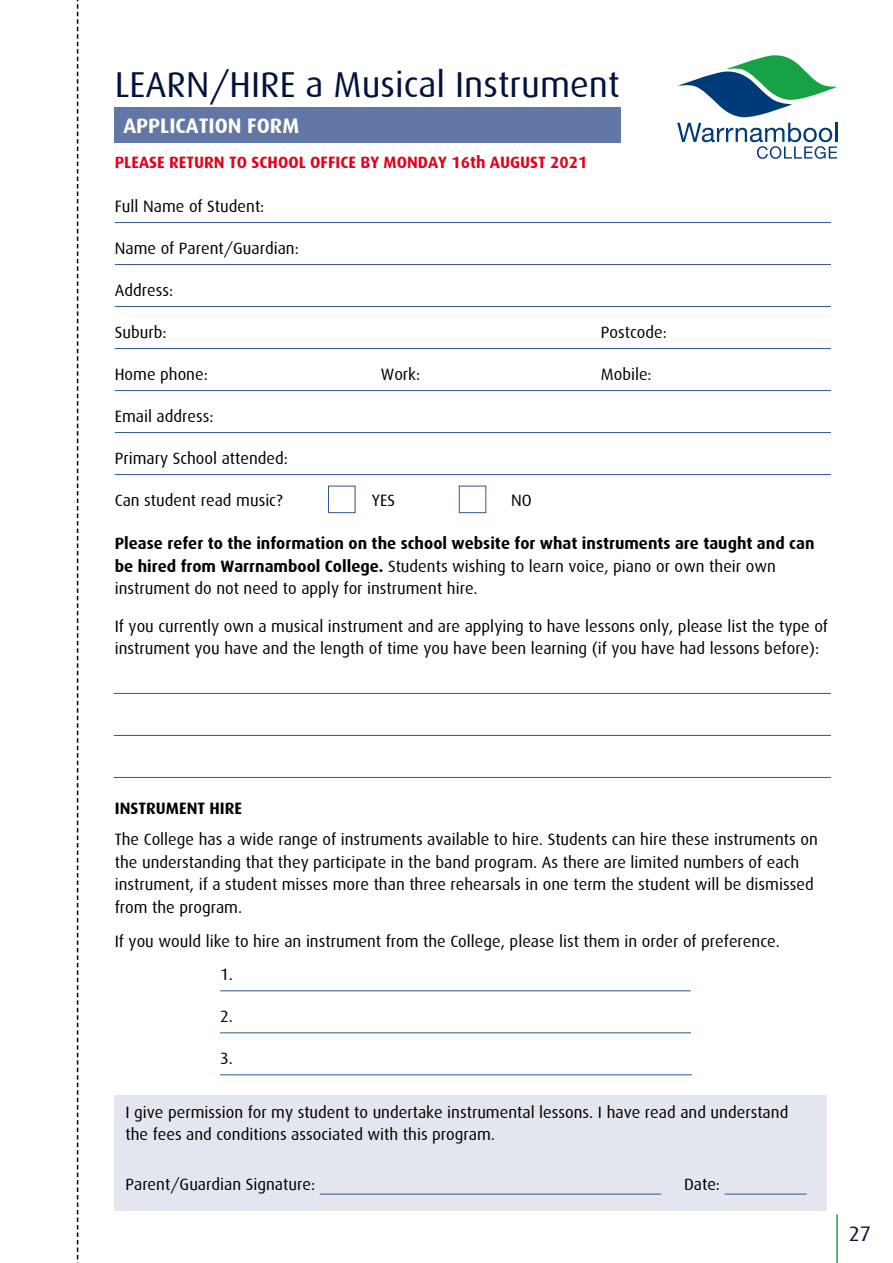
<style>
.page{position:relative;width:893px;height:1263px;background:#fff}
.page>*{position:absolute;margin:0;border:0;box-sizing:border-box;transform-origin:0 0}
.t1{font:36px "Dax";color:#03113c}
.t2{font:700 21px "Dax";color:#fff}
.t3{font:21px "Dax";color:#03113c}
.t4{font:16.5px/22.5px "Dax";color:#000}
.t5{font:700 16.5px/22.5px "Dax";color:#000}
.t6{font:700 16.5px "Dax";color:#e2001a}
.s1{font-weight:400}
</style>
<div class="page">
<hr style="left:836px;top:1214px;width:2px;height:49px;background:#17a345">
<div style="left:115px;top:1095px;width:712px;height:116px;background:#e4e6ef"></div>
<hr style="left:115px;top:222px;width:718px;height:1px;background:#30558e">
<hr style="left:115px;top:264px;width:718px;height:1px;background:#30558e">
<hr style="left:115px;top:306px;width:723px;height:1px;background:#30558e">
<hr style="left:115px;top:348px;width:718px;height:1px;background:#30558e">
<hr style="left:115px;top:390px;width:718px;height:1px;background:#30558e">
<hr style="left:115px;top:432px;width:718px;height:1px;background:#30558e">
<hr style="left:115px;top:474px;width:718px;height:1px;background:#30558e">
<svg style="left:677px;top:55px;width:161px;height:104px"></svg>
<svg style="left:77px;top:0;width:1px;height:1263px"></svg>
<div style="left:115px;top:108px;width:506px;height:35px;background:#6377a6"></div>
<div style="left:328px;top:486px;width:27px;height:27px;border:1px solid #30558e"></div>
<div style="left:459px;top:486px;width:27px;height:27px;border:1px solid #30558e"></div>
<hr style="left:114px;top:693px;width:718px;height:1px;background:#30558e">
<hr style="left:114px;top:735px;width:718px;height:1px;background:#30558e">
<hr style="left:114px;top:777px;width:723px;height:1px;background:#30558e">
<hr style="left:220px;top:990px;width:471px;height:1px;background:#30558e">
<hr style="left:220px;top:1032px;width:471px;height:1px;background:#30558e">
<hr style="left:220px;top:1074px;width:472px;height:1px;background:#30558e">
<hr style="left:320px;top:1194px;width:341px;height:1px;background:#30558e">
<hr style="left:725px;top:1194px;width:82px;height:1px;background:#30558e">
<div style="left:831px;top:217px;width:40px;height:617px;background:#fff"></div>
<h1 class="t1" style="left:115px;top:64px;width:506px">LEARN/HIRE a Musical Instrument</h1>
<p class="t2" style="left:123px;top:114px;width:177px">APPLICATION FORM</p>
<p class="t6" style="left:115px;top:153px;width:474px">PLEASE RETURN TO SCHOOL OFFICE BY MONDAY 16th AUGUST 2021</p>
<p class="t4" style="left:115px;top:195px;width:151px">Full Name of Student:</p>
<p class="t4" style="left:115px;top:237px;width:186px">Name of Parent/Guardian:</p>
<p class="t4" style="left:115px;top:279px;width:60px">Address:</p>
<p class="t4" style="left:115px;top:321px;width:53px">Suburb:</p>
<p class="t4" style="left:601px;top:321px;width:68px">Postcode:</p>
<p class="t4" style="left:115px;top:363px;width:95px">Home phone:</p>
<p class="t4" style="left:381px;top:363px;width:41px">Work:</p>
<p class="t4" style="left:601px;top:363px;width:52px">Mobile:</p>
<p class="t4" style="left:115px;top:405px;width:100px">Email address:</p>
<p class="t4" style="left:115px;top:447px;width:175px">Primary School attended:</p>
<p class="t4" style="left:115px;top:489px;width:169px">Can student read music?</p>
<p class="t4" style="left:372px;top:489px;width:25px">YES</p>
<p class="t4" style="left:511px;top:489px;width:22px">NO</p>
<p class="t5" style="left:115px;top:532px;width:701px">Please refer to the information on the school website for what instruments are taught and can be hired from Warrnambool College. <span class="s1">Students wishing to learn voice, piano or own their own instrument do not need to apply for instrument hire.</span></p>
<p class="t4" style="left:115px;top:615px;width:715px">If you currently own a musical instrument and are applying to have lessons only, please list the type of instrument you have and the length of time you have been learning (if you have had lessons before):</p>
<p class="t5" style="left:115px;top:797px;width:129px">INSTRUMENT HIRE</p>
<p class="t4" style="left:115px;top:828px;width:704px">The College has a wide range of instruments available to hire. Students can hire these instruments on the understanding that they participate in the band program. As there are limited numbers of each instrument, if a student misses more than three rehearsals in one term the student will be dismissed from the program.</p>
<p class="t4" style="left:220px;top:925px;width:561px;line-height:33.3px;text-indent:-105px">If you would like to hire an instrument from the College, please list them in order of preference.<br>1.</p>
<p class="t4" style="left:220px;top:1005px;width:14px">2.</p>
<p class="t4" style="left:220px;top:1047px;width:14px">3.</p>
<p class="t4" style="left:125px;top:1101px;width:664px">I give permission for my student to undertake instrumental lessons. I have read and understand the fees and conditions associated with this program.</p>
<p class="t4" style="left:125px;top:1173px;width:191px">Parent/Guardian Signature:</p>
<p class="t4" style="left:684px;top:1173px;width:38px">Date:</p>
<p class="t3" style="left:849px;top:1222px;width:24px">27</p>
</div>
